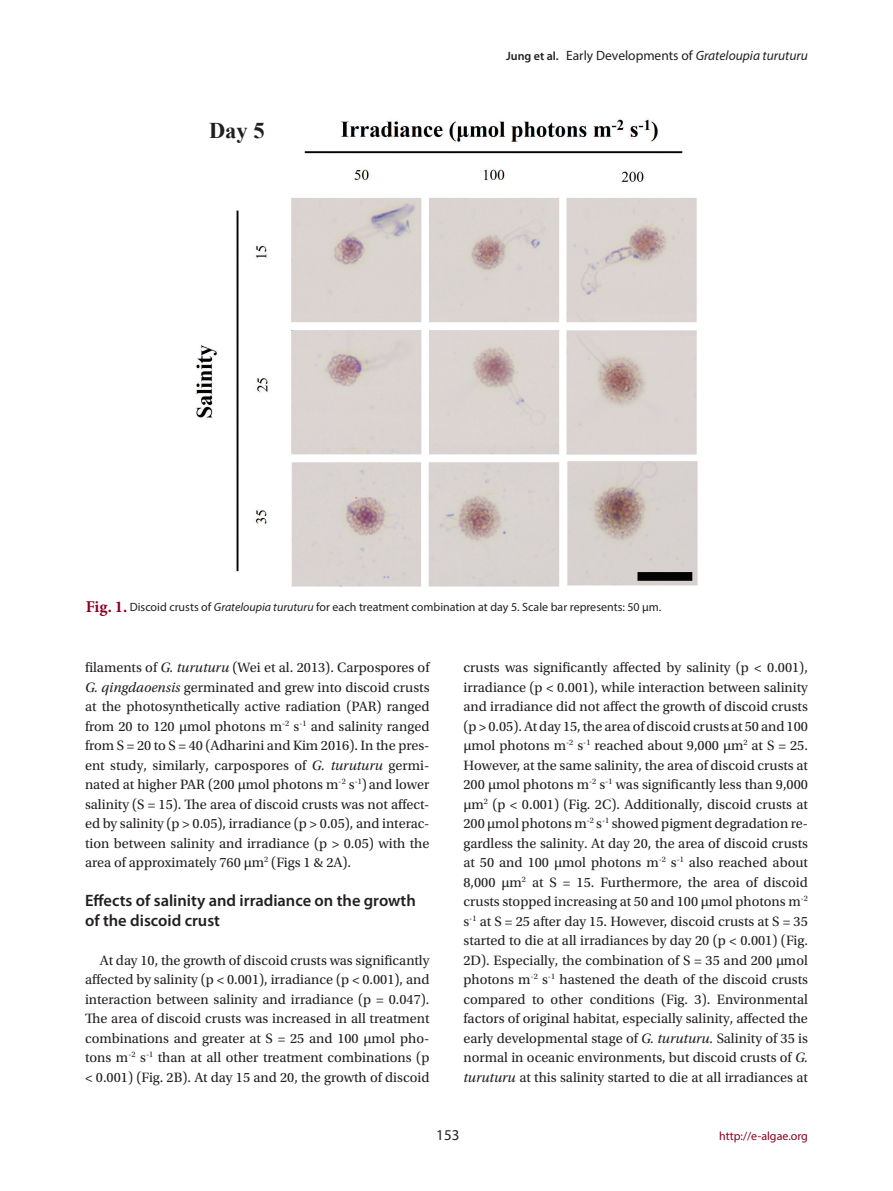
<style>
.page{position:relative;width:893px;height:1191px;background:#fff}
.page>*{position:absolute;margin:0;border:0;box-sizing:border-box;transform-origin:0 0}
.t1{font:700 22.5px "Times New Roman";color:#231f20}
.중제목_기준선격자{font:600 16.5px/19.5px "Myriad Pro";color:#231f20}
.t2{font:15px "Myriad Pro";color:#231f20}
.본문내용_공통{font:14.25px/19.5px "Utopia Std";color:#231f20;text-align:justify}
.t3{font:13.5px "Myriad Pro";color:#231f20}
.테이블_이미지_캡션{font:12px "Myriad Pro";color:#231f20}
.t4{font:12px "Myriad Pro";color:#8a011f}
.s1{font-weight:600;font-size:12px}
.s2{font-style:italic}
.s3{font-family:"Minion Pro";font-weight:700;font-size:16.5px;color:#8a011f}
</style>
<div class="page">
<img style="left:196px;top:119px;width:502px;height:468px">
<p class="t1" style="left:209px;top:114px;width:57px">Day 5</p>
<p class="t3" style="left:506px;top:47px;width:303px"><span class="s1">Jung et al.</span> Early Developments of <span class="s2">Grateloupia turuturu</span></p>
<p class="테이블_이미지_캡션" style="left:86px;top:599px;width:577px"><span class="s3">Fig. 1.</span> Discoid crusts of <span class="s2">Grateloupia turuturu</span> for each treatment combination at day 5. Scale bar represents: 50 μm.</p>
<p class="본문내용_공통" style="left:85px;top:658px;width:346px">filaments of <span class="s2">G. turuturu</span> (Wei et al. 2013). Carpospores of <span class="s2">G. qingdaoensis</span> germinated and grew into discoid crusts at the photosynthetically active radiation (PAR) ranged from 20 to 120 μmol photons m<sup>-2</sup> s<sup>-1</sup> and salinity ranged from S = 20 to S = 40 (Adharini and Kim 2016). In the pres&shy;ent study, similarly, carpospores of <span class="s2">G. turuturu</span> germi&shy;nated at higher PAR (200 μmol photons m<sup>-2</sup> s<sup>-1</sup>) and lower salinity (S = 15). The area of discoid crusts was not affect&shy;ed by salinity (p &gt; 0.05), irradiance (p &gt; 0.05), and interac&shy;tion between salinity and irradiance (p &gt; 0.05) with the area of approximately 760 μm<sup>2</sup> (Figs 1 &amp; 2A).</p>
<p class="중제목_기준선격자" style="left:85px;top:890px;width:332px">Effects of salinity and irradiance on the growth of the discoid crust</p>
<p class="본문내용_공통" style="left:85px;top:950px;width:346px;text-indent:15px">At day 10, the growth of discoid crusts was significantly affected by salinity (p &lt; 0.001), irradiance (p &lt; 0.001), and interaction between salinity and irradiance (p = 0.047).<br>The area of discoid crusts was increased in all treatment combinations and greater at S = 25 and 100 μmol pho&shy;tons m<sup>-2</sup> s<sup>-1</sup> than at all other treatment combinations (p &lt; 0.001) (Fig. 2B). At day 15 and 20, the growth of discoid</p>
<p class="본문내용_공통" style="left:463px;top:658px;width:346px">crusts was significantly affected by salinity (p &lt; 0.001), irradiance (p &lt; 0.001), while interaction between salinity and irradiance did not affect the growth of discoid crusts (p &gt; 0.05). At day 15, the area of discoid crusts at 50 and 100 μmol photons m<sup>-2</sup> s<sup>-1</sup> reached about 9,000 μm<sup>2</sup> at S = 25.<br>However, at the same salinity, the area of discoid crusts at 200 μmol photons m<sup>-2</sup> s<sup>-1</sup> was significantly less than 9,000 μm<sup>2</sup> (p &lt; 0.001) (Fig. 2C). Additionally, discoid crusts at 200 μmol photons m<sup>-2</sup> s<sup>-1</sup> showed pigment degradation re&shy;gardless the salinity. At day 20, the area of discoid crusts at 50 and 100 μmol photons m<sup>-2</sup> s<sup>-1</sup> also reached about 8,000 μm<sup>2</sup> at S = 15. Furthermore, the area of discoid crusts stopped increasing at 50 and 100 μmol photons m<sup>-2 </sup>s<sup>-1</sup> at S = 25 after day 15. However, discoid crusts at S = 35 started to die at all irradiances by day 20 (p &lt; 0.001) (Fig.<br>2D). Especially, the combination of S = 35 and 200 μmol photons m<sup>-2</sup> s<sup>-1</sup> hastened the death of the discoid crusts compared to other conditions (Fig. 3). Environmental factors of original habitat, especially salinity, affected the early developmental stage of <span class="s2">G. turuturu.</span> Salinity of 35 is normal in oceanic environments, but discoid crusts of <span class="s2">G. turuturu</span> at this salinity started to die at all irradiances at</p>
<p class="t2" style="left:436px;top:1125px;width:25px">153</p>
<p class="t4" style="left:719px;top:1128px;width:90px">http://e-algae.org</p>
</div>
